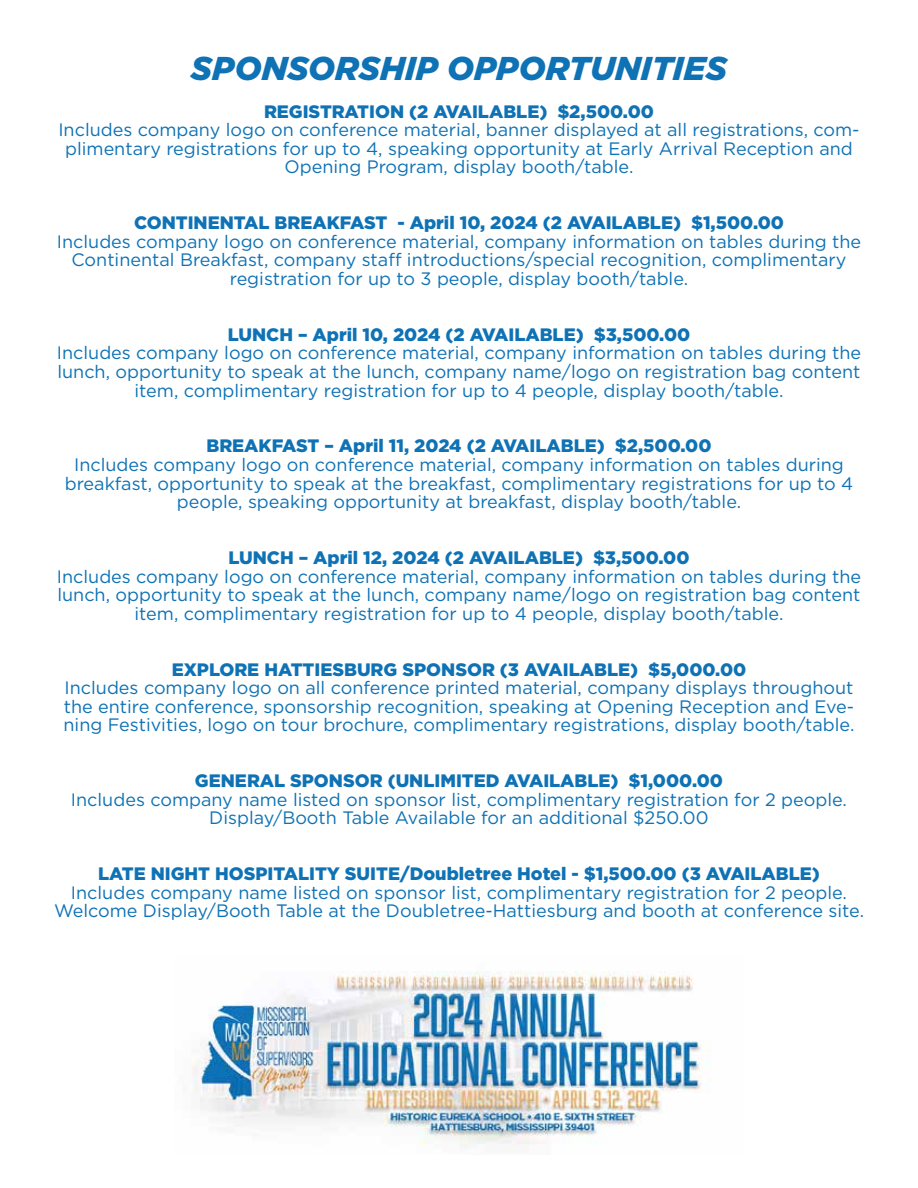
<style>
.page{position:relative;width:918px;height:1188px;background:#fff}
.page>*{position:absolute;margin:0;border:0;box-sizing:border-box;transform-origin:0 0}
.t1{font:italic 900 33px "Gotham";color:#0e72b5}
.t2{font:18px/18.6px "Gotham";color:#0e72b5;text-align:center}
.t3{font:900 18px "Gotham";color:#0e72b5}
</style>
<div class="page">
<img style="left:191px;top:971px;width:520px;height:175px">
<h1 class="t1" style="left:191px;top:46px;width:538px">SPONSORSHIP OPPORTUNITIES</h1>
<p class="t3" style="left:264px;top:99px;width:391px">REGISTRATION (2 AVAILABLE) $2,500.00</p>
<p class="t2" style="left:58px;top:120px;width:803px">Includes company logo on conference material, banner displayed at all registrations, com&shy;plimentary registrations for up to 4, speaking opportunity at Early Arrival Reception and<br>Opening Program, display booth/table.</p>
<p class="t3" style="left:134px;top:210px;width:652px">CONTINENTAL BREAKFAST - April 10, 2024 (2 AVAILABLE) $1,500.00</p>
<p class="t2" style="left:57px;top:232px;width:806px">Includes company logo on conference material, company information on tables during the<br>Continental Breakfast, company staff introductions/special recognition, complimentary registration for up to 3 people, display booth/table.</p>
<p class="t3" style="left:228px;top:322px;width:464px">LUNCH – April 10, 2024 (2 AVAILABLE) $3,500.00</p>
<p class="t2" style="left:57px;top:343px;width:806px">Includes company logo on conference material, company information on tables during the lunch, opportunity to speak at the lunch, company name/logo on registration bag content item, complimentary registration for up to 4 people, display booth/table.</p>
<p class="t3" style="left:206px;top:434px;width:507px">BREAKFAST – April 11, 2024 (2 AVAILABLE) $2,500.00</p>
<p class="t2" style="left:65px;top:455px;width:790px">Includes company logo on conference material, company information on tables during breakfast, opportunity to speak at the breakfast, complimentary registrations for up to 4 people, speaking opportunity at breakfast, display booth/table.</p>
<p class="t3" style="left:228px;top:545px;width:463px">LUNCH – April 12, 2024 (2 AVAILABLE) $3,500.00</p>
<p class="t2" style="left:57px;top:566px;width:806px">Includes company logo on conference material, company information on tables during the lunch, opportunity to speak at the lunch, company name/logo on registration bag content item, complimentary registration for up to 4 people, display booth/table.</p>
<p class="t3" style="left:172px;top:657px;width:576px">EXPLORE HATTIESBURG SPONSOR (3 AVAILABLE) $5,000.00</p>
<p class="t2" style="left:64px;top:678px;width:793px;text-align:justify">Includes company logo on all conference printed material, company displays throughout the entire conference, sponsorship recognition, speaking at Opening Reception and Eve&shy;ning Festivities, logo on tour brochure, complimentary registrations, display booth/table.</p>
<p class="t3" style="left:195px;top:768px;width:530px">GENERAL SPONSOR (UNLIMITED AVAILABLE) $1,000.00</p>
<p class="t2" style="left:71px;top:790px;width:778px">Includes company name listed on sponsor list, complimentary registration for 2 people.<br>Display/Booth Table Available for an additional $250.00</p>
<p class="t3" style="left:98px;top:861px;width:723px">LATE NIGHT HOSPITALITY SUITE/Doubletree Hotel - $1,500.00 (3 AVAILABLE)</p>
<p class="t2" style="left:54px;top:883px;width:812px">Includes company name listed on sponsor list, complimentary registration for 2 people.<br>Welcome Display/Booth Table at the Doubletree-Hattiesburg and booth at conference site.</p>
</div>
